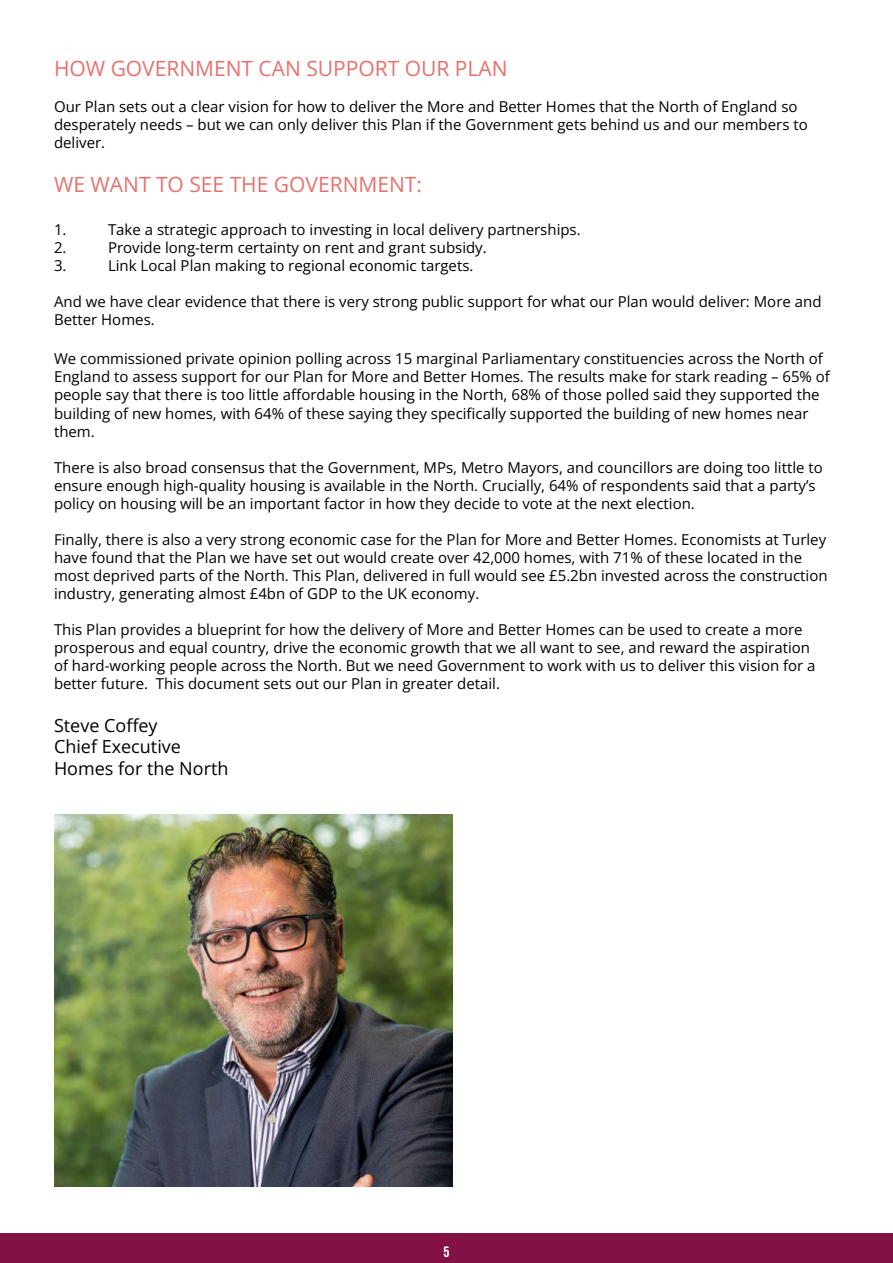
<style>
.page{position:relative;width:893px;height:1263px;background:#fff}
.page>*{position:absolute;margin:0;border:0;box-sizing:border-box;transform-origin:0 0}
.t1{font:300 21px "Open Sans";color:#e8716d}
.t2{font:300 18px/21.6px "Open Sans";color:#000}
.t3{font:300 15px/18px "Open Sans";color:#000}
.t4{font:15px "Bebas Neue";color:#fff}
</style>
<div class="page">
<div style="left:0;top:1233px;width:893px;height:30px;background:#831146"></div>
<img style="left:54px;top:814px;width:399px;height:372px">
<h1 class="t1" style="left:54px;top:54px;width:455px">HOW GOVERNMENT CAN SUPPORT OUR PLAN</h1>
<p class="t3" style="left:54px;top:98px;width:755px">Our Plan sets out a clear vision for how to deliver the More and Better Homes that the North of England so desperately needs – but we can only deliver this Plan if the Government gets behind us and our members to deliver.</p>
<h1 class="t1" style="left:54px;top:170px;width:369px">WE WANT TO SEE THE GOVERNMENT:</h1>
<p class="t3" style="left:54px;top:220px;width:14px">1.</p>
<p class="t3" style="left:108px;top:220px;width:474px">Take a strategic approach to investing in local delivery partnerships.</p>
<p class="t3" style="left:54px;top:238px;width:14px">2.</p>
<p class="t3" style="left:108px;top:238px;width:380px">Provide long-term certainty on rent and grant subsidy.</p>
<p class="t3" style="left:54px;top:256px;width:14px">3.</p>
<p class="t3" style="left:108px;top:256px;width:367px">Link Local Plan making to regional economic targets.</p>
<p class="t3" style="left:54px;top:292px;width:769px">And we have clear evidence that there is very strong public support for what our Plan would deliver: More and<br>Better Homes.</p>
<p class="t3" style="left:54px;top:350px;width:777px">We commissioned private opinion polling across 15 marginal Parliamentary constituencies across the North of England to assess support for our Plan for More and Better Homes. The results make for stark reading – 65% of people say that there is too little affordable housing in the North, 68% of those polled said they supported the building of new homes, with 64% of these saying they specifically supported the building of new homes near them.</p>
<p class="t3" style="left:54px;top:458px;width:770px">There is also broad consensus that the Government, MPs, Metro Mayors, and councillors are doing too little to ensure enough high-quality housing is available in the North. Crucially, 64% of respondents said that a party’s policy on housing will be an important factor in how they decide to vote at the next election.</p>
<p class="t3" style="left:54px;top:530px;width:775px">Finally, there is also a very strong economic case for the Plan for More and Better Homes. Economists at Turley have found that the Plan we have set out would create over 42,000 homes, with 71% of these located in the most deprived parts of the North. This Plan, delivered in full would see £5.2bn invested across the construction industry, generating almost £4bn of GDP to the UK economy.</p>
<p class="t3" style="left:54px;top:620px;width:763px">This Plan provides a blueprint for how the delivery of More and Better Homes can be used to create a more prosperous and equal country, drive the economic growth that we all want to see, and reward the aspiration of hard-working people across the North. But we need Government to work with us to deliver this vision for a better future. This document sets out our Plan in greater detail.</p>
<p class="t2" style="left:54px;top:714px;width:176px">Steve Coffey<br>Chief Executive<br>Homes for the North</p>
<p class="t4" style="left:443px;top:1244px;width:7px">5</p>
</div>
